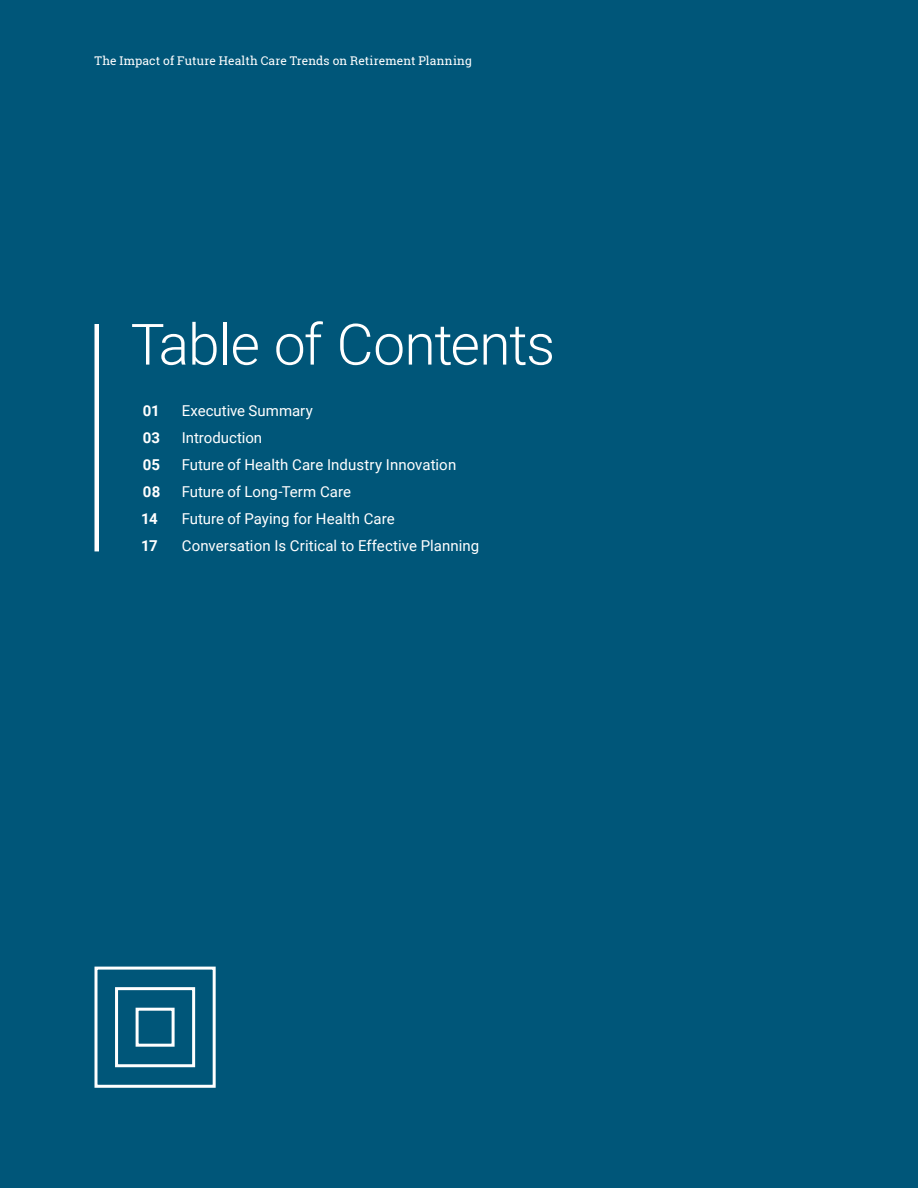
<style>
.page{position:relative;width:918px;height:1188px;background:#005679}
.page>*{position:absolute;margin:0;border:0;box-sizing:border-box;transform-origin:0 0}
.t1{font:300 57px "Roboto";letter-spacing:-.02em;color:#fff}
.t2{font:15px "Roboto";letter-spacing:.005em;color:#fff}
.t3{font:700 15px "Roboto";letter-spacing:-.015em;color:#fff}
.t4{font:12px "Roboto Slab";letter-spacing:.01em;color:#fff}
</style>
<div class="page">
<div style="left:94px;top:324px;width:5px;height:227px;background:#fff"></div>
<svg style="left:94px;top:966px;width:122px;height:122px"></svg>
<p class="t4" style="left:94px;top:52px;width:379px">The Impact of Future Health Care Trends on Retirement Planning</p>
<h1 class="t1" style="left:131px;top:304px;width:426px">Table of Contents</h1>
<p class="t3" style="left:143px;top:400px;width:18px">01</p>
<p class="t2" style="left:182px;top:400px;width:133px">Executive Summary</p>
<p class="t3" style="left:143px;top:427px;width:19px">03</p>
<p class="t2" style="left:182px;top:427px;width:82px">Introduction</p>
<p class="t3" style="left:143px;top:454px;width:19px">05</p>
<p class="t2" style="left:182px;top:454px;width:276px">Future of Health Care Industry Innovation</p>
<p class="t3" style="left:143px;top:481px;width:19px">08</p>
<p class="t2" style="left:182px;top:481px;width:171px">Future of Long-Term Care</p>
<p class="t3" style="left:141px;top:508px;width:18px">14</p>
<p class="t2" style="left:182px;top:508px;width:215px">Future of Paying for Health Care</p>
<p class="t3" style="left:141px;top:535px;width:18px">17</p>
<p class="t2" style="left:182px;top:535px;width:299px">Conversation Is Critical to Effective Planning</p>
</div>
